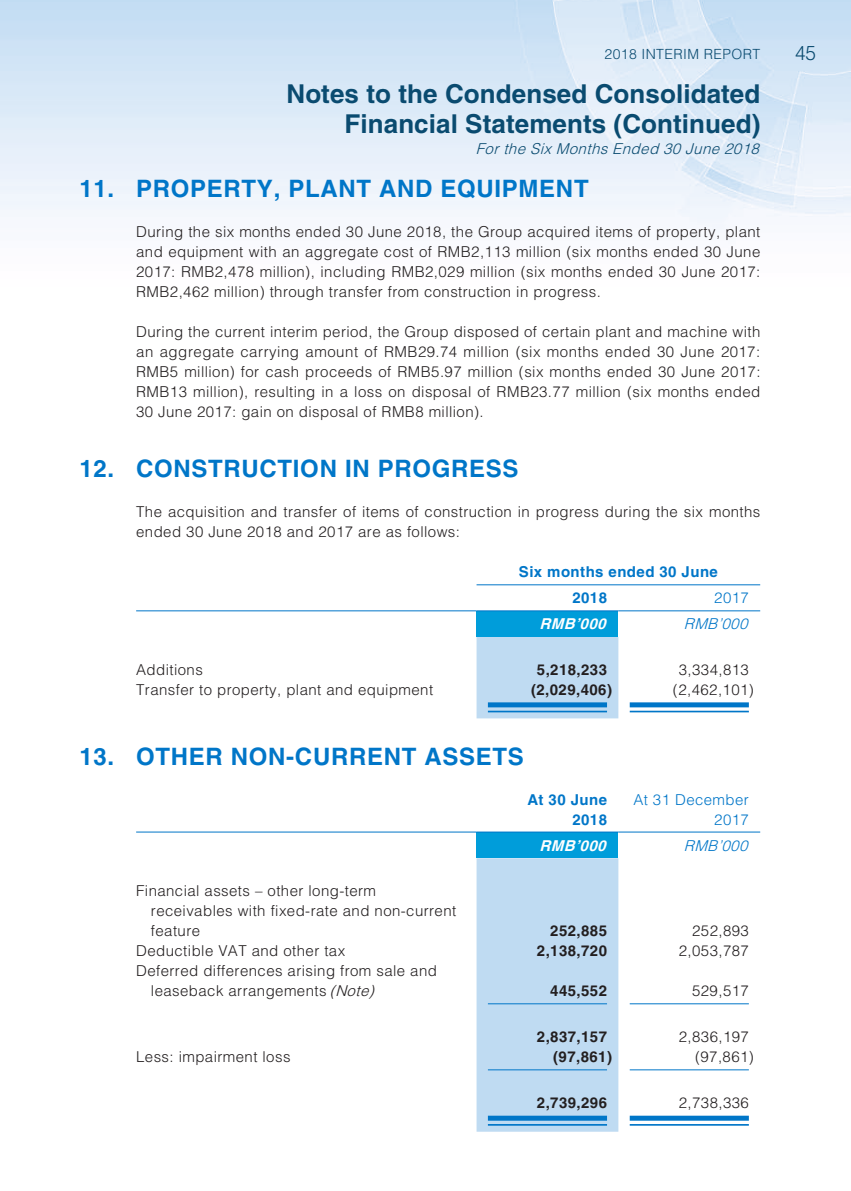
<style>
.page{position:relative;width:851px;height:1191px;background:#fff}
.page>*{position:absolute;margin:0;border:0;box-sizing:border-box;transform-origin:0 0}
.t1{font:700 26px/30px "Helvetica LT Std";letter-spacing:.005em;color:#0a4b70;text-align:right}
.t2{font:700 24px "Helvetica LT Std";letter-spacing:.03em;color:#0076c8}
.t3{font:300 20px "Helvetica LT Std";color:#0a4b70;scale:.95 1}
.t4{font:300 15px/20px "Helvetica LT Std";letter-spacing:.03em;color:#231f20}
.t5{font:700 15px "Helvetica LT Std";letter-spacing:.03em;color:#231f20}
.t6{font:700 15px/26px "Helvetica LT Std";letter-spacing:.03em;color:#0076c8}
.t7{font:italic 300 15px "Helvetica LT Std";color:#0a4b70}
.t8{font:300 15px/20px "Helvetica LT Std";letter-spacing:.03em;color:#0076c8;text-align:right}
.t9{font:italic 700 15px "Helvetica LT Std";color:#fff}
.t10{font:italic 300 15px "Helvetica LT Std";color:#0076c8}
.t11{font:300 14px "Helvetica LT Std";letter-spacing:.03em;color:#0a4b70}
.s1{font-style:italic}
</style>
<div class="page">
<img style="left:0;top:0;width:850px;height:1132px">
<div style="left:476px;top:611px;width:142px;height:26px;background:#009dda"></div>
<div style="left:476px;top:637px;width:142px;height:81px;background:#bfdbf2"></div>
<hr style="left:476px;top:584px;width:284px;height:1px;background:#0076c8">
<hr style="left:136px;top:610px;width:340px;height:1px;background:#0076c8">
<hr style="left:476px;top:610px;width:142px;height:1px;background:#0076c8">
<hr style="left:618px;top:610px;width:142px;height:1px;background:#0076c8">
<div style="left:488px;top:702px;width:119px;height:5px;background:#0076c8"></div>
<hr style="left:488px;top:710px;width:119px;height:2px;background:#0076c8">
<div style="left:629px;top:702px;width:119px;height:5px;background:#0076c8"></div>
<hr style="left:629px;top:710px;width:119px;height:2px;background:#0076c8">
<div style="left:476px;top:832px;width:142px;height:26px;background:#009dda"></div>
<div style="left:476px;top:858px;width:142px;height:273px;background:#bfdbf2"></div>
<hr style="left:136px;top:831px;width:340px;height:1px;background:#0076c8">
<hr style="left:476px;top:831px;width:142px;height:1px;background:#0076c8">
<hr style="left:618px;top:831px;width:142px;height:1px;background:#0076c8">
<hr style="left:488px;top:1003px;width:119px;height:1px;background:#0076c8">
<hr style="left:629px;top:1003px;width:119px;height:1px;background:#0076c8">
<hr style="left:488px;top:1069px;width:119px;height:1px;background:#0076c8">
<hr style="left:629px;top:1069px;width:119px;height:1px;background:#0076c8">
<div style="left:488px;top:1115px;width:119px;height:5px;background:#0076c8"></div>
<hr style="left:488px;top:1124px;width:119px;height:1px;background:#0076c8">
<div style="left:629px;top:1115px;width:119px;height:5px;background:#0076c8"></div>
<hr style="left:629px;top:1124px;width:119px;height:1px;background:#0076c8">
<p class="t11" style="left:604px;top:45px;width:157px">2018 INTERIM REPORT</p>
<h3 class="t3" style="left:794px;top:40px;width:24px">45</h3>
<h1 class="t1" style="left:286px;top:79px;width:475px">Notes to the Condensed Consolidated<br>Financial Statements (Continued)</h1>
<p class="t7" style="left:476px;top:139px;width:289px">Forthe SixMonthsEnded 30 June 2018</p>
<h2 class="t2" style="left:79px;top:174px;width:510px">11. PROPERTY, PLANT AND EQUIPMENT</h2>
<p class="t4" style="left:136px;top:222px;width:625px;text-align:justify">During the six months ended 30 June 2018, the Group acquired items of property, plant and equipment with an aggregate cost of RMB2,113 million (six months ended 30 June 2017: RMB2,478 million), including RMB2,029 million (six months ended 30 June 2017:<br>RMB2,462 million) through transfer from construction in progress.</p>
<p class="t4" style="left:136px;top:322px;width:625px;text-align:justify">During the current interim period, the Group disposed of certain plant and machine with an aggregate carrying amount of RMB29.74 million (six months ended 30 June 2017:<br>RMB5 million) for cash proceeds of RMB5.97 million (six months ended 30 June 2017:<br>RMB13 million), resulting in a loss on disposal of RMB23.77 million (six months ended 30 June 2017: gain on disposal of RMB8 million).</p>
<h2 class="t2" style="left:79px;top:454px;width:440px">12. CONSTRUCTION IN PROGRESS</h2>
<p class="t4" style="left:136px;top:502px;width:625px">The acquisition and transfer of items of construction in progress during the six months ended 30 June 2018 and 2017 are as follows:</p>
<p class="t6" style="left:572px;top:559px;width:147px;text-indent:-53px">Six months ended 30 June<br>2018</p>
<p class="t8" style="left:714px;top:588px;width:36px">2017</p>
<p class="t9" style="left:539px;top:615px;width:72px">RMB’000</p>
<p class="t10" style="left:683px;top:615px;width:70px">RMB’000</p>
<p class="t4" style="left:136px;top:659px;width:68px">Additions</p>
<p class="t5" style="left:537px;top:660px;width:72px">5,218,233</p>
<p class="t4" style="left:678px;top:659px;width:72px">3,334,813</p>
<p class="t4" style="left:136px;top:679px;width:298px">Transfer to property, plant and equipment</p>
<p class="t5" style="left:531px;top:680px;width:82px">(2,029,406)</p>
<p class="t4" style="left:672px;top:679px;width:82px">(2,462,101)</p>
<h2 class="t2" style="left:79px;top:741px;width:446px">13. OTHER NON-CURRENT ASSETS</h2>
<p class="t4" style="left:151px;top:881px;width:307px;text-indent:-15px">Financial assets – other long-term receivables with fixed-rate and non-current feature</p>
<p class="t6" style="left:527px;top:789px;width:81px;line-height:20px;text-align:right">At 30 June<br>2018</p>
<p class="t8" style="left:633px;top:789px;width:117px">At 31 December<br>2017</p>
<p class="t9" style="left:539px;top:836px;width:72px">RMB’000</p>
<p class="t10" style="left:683px;top:836px;width:70px">RMB’000</p>
<p class="t5" style="left:550px;top:922px;width:58px">252,885</p>
<p class="t4" style="left:692px;top:921px;width:58px">252,893</p>
<p class="t4" style="left:136px;top:941px;width:210px">Deductible VAT and other tax</p>
<p class="t5" style="left:537px;top:942px;width:72px">2,138,720</p>
<p class="t4" style="left:678px;top:941px;width:72px">2,053,787</p>
<p class="t4" style="left:151px;top:961px;width:287px;text-indent:-15px">Deferred differences arising from sale and leaseback arrangements <span class="s1">(Note)</span></p>
<p class="t5" style="left:550px;top:982px;width:58px">445,552</p>
<p class="t4" style="left:692px;top:981px;width:58px">529,517</p>
<p class="t5" style="left:537px;top:1028px;width:72px">2,837,157</p>
<p class="t4" style="left:678px;top:1027px;width:72px">2,836,197</p>
<p class="t4" style="left:136px;top:1047px;width:156px">Less: impairment loss</p>
<p class="t5" style="left:553px;top:1048px;width:60px">(97,861)</p>
<p class="t4" style="left:695px;top:1047px;width:60px">(97,861)</p>
<p class="t5" style="left:537px;top:1094px;width:72px">2,739,296</p>
<p class="t4" style="left:678px;top:1093px;width:72px">2,738,336</p>
</div>
